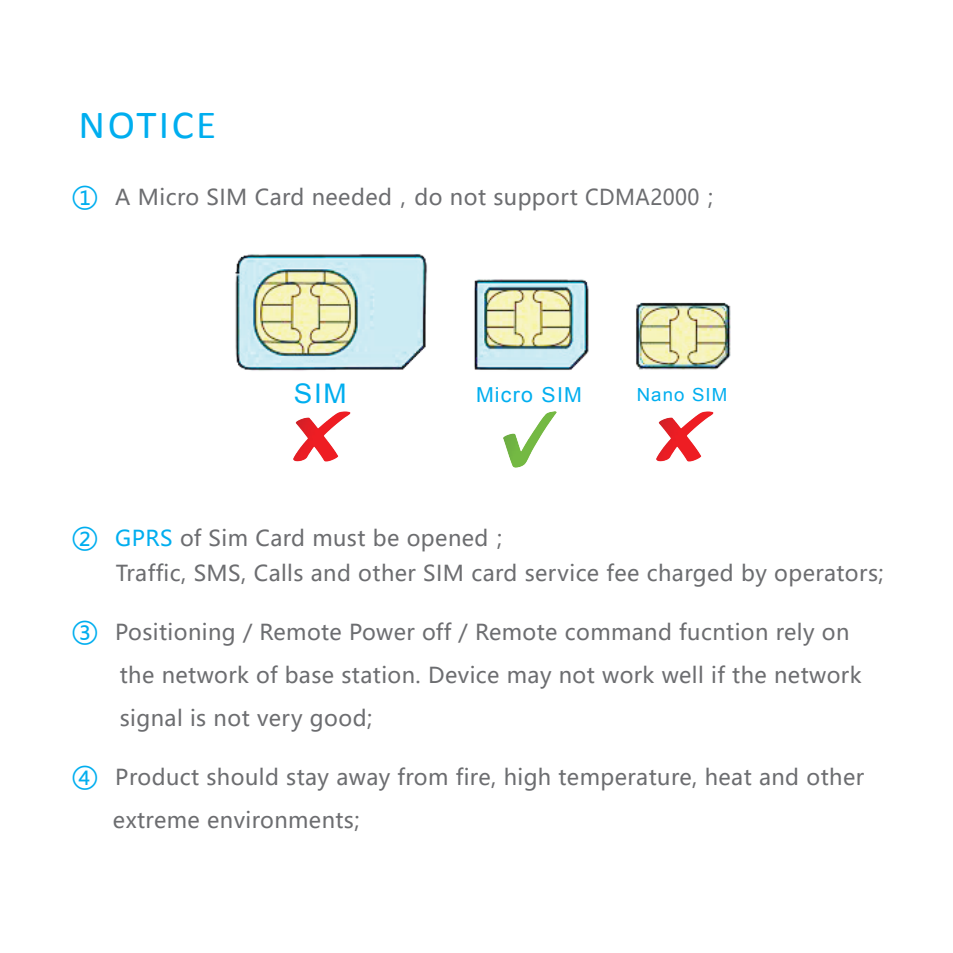
<style>
.page{position:relative;width:953px;height:953px;background:#fff}
.page>*{position:absolute;margin:0;border:0;box-sizing:border-box;transform-origin:0 0}
.t1{font:40px "Calibri";letter-spacing:.06em;color:#00aeef}
.t2{font:26.8px "Arial";color:#00aeef}
.t3{font:21.6px/42.8px "Microsoft Ya Hei";letter-spacing:.02em;color:#6c6d70}
.t4{font:20.8px "Arial";letter-spacing:.06em;color:#00aeef}
.t5{font:18px "Arial";letter-spacing:.06em;color:#00aeef}
.s1{font-size:26.4px;color:#00aeef}
.s2{color:#00aeef}
</style>
<div class="page">
<img style="left:235px;top:254px;width:496px;height:117px">
<img style="left:503px;top:411px;width:53px;height:56px">
<img style="left:656px;top:411px;width:58px;height:51px">
<img style="left:293px;top:411px;width:58px;height:51px">
<h1 class="t1" style="left:79px;top:99px;width:139px">NOTICE</h1>
<p class="t3" style="left:72px;top:175px;width:651px"><span class="s1">①</span> A Micro SIM Card needed，do not support CDMA2000；</p>
<p class="t2" style="left:294px;top:376px;width:54px">SIM</p>
<p class="t4" style="left:476px;top:380px;width:107px">Micro SIM</p>
<p class="t5" style="left:636px;top:383px;width:92px">Nano SIM</p>
<p class="t3" style="left:116px;top:520px;width:769px;line-height:34.8px;text-indent:-44px"><span class="s1">②</span> <span class="s2">GPRS</span> of Sim Card must be opened；<br>Traffic, SMS, Calls and other SIM card service fee charged by operators;</p>
<p class="t3" style="left:120px;top:610px;width:743px;text-indent:-48px"><span class="s1">③</span> Positioning / Remote Power off / Remote command fucntion rely on the network of base station. Device may not work well if the network signal is not very good;</p>
<p class="t3" style="left:113px;top:755px;width:752px;text-indent:-41px"><span class="s1">④</span> Product should stay away from fire, high temperature, heat and other extreme environments;</p>
</div>
